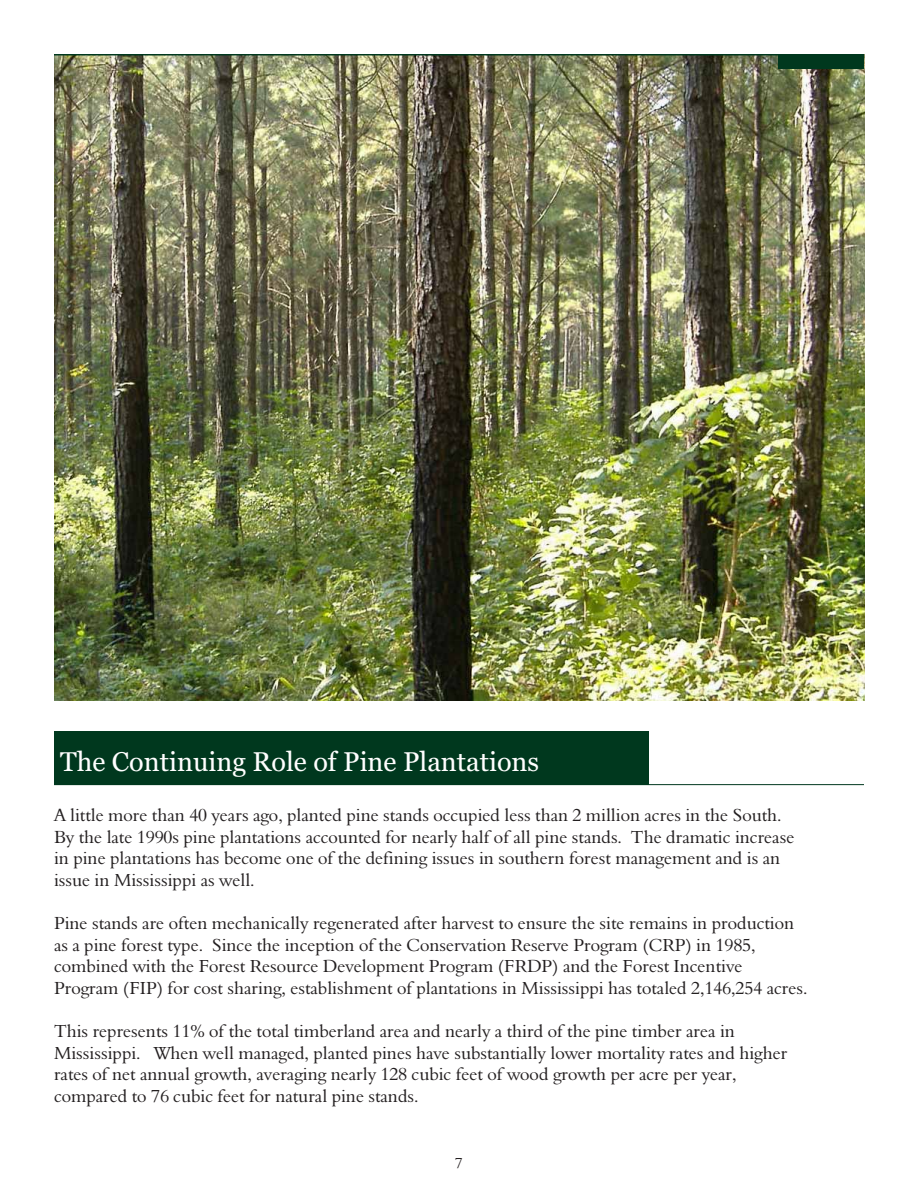
<style>
.page{position:relative;width:918px;height:1188px;background:#fff}
.page>*{position:absolute;margin:0;border:0;box-sizing:border-box;transform-origin:0 0}
.t1{font:27px "Georgia";color:#fff}
.t2{font:18px/21.6px "Nadine 2 Normal";color:#231f20}
.t3{font:15px "Nadine 2 Normal";color:#231f20}
</style>
<div class="page">
<div style="left:54px;top:731px;width:594px;height:54px;background:#00381e"></div>
<hr style="left:54px;top:784px;width:810px;height:1px;background:#00381e">
<img style="left:54px;top:56px;width:810px;height:644px">
<hr style="left:54px;top:54px;width:810px;height:2px;background:#00381e">
<div style="left:779px;top:55px;width:85px;height:14px;background:#00381e"></div>
<h1 class="t1" style="left:60px;top:750px;width:481px">The Continuing Role of Pine Plantations</h1>
<p class="t2" style="left:54px;top:806px;width:742px">A little more than 40 years ago, planted pine stands occupied less than 2 million acres in the South.<br>By the late 1990s pine plantations accounted for nearly half of all pine stands. The dramatic increase in pine plantations has become one of the defining issues in southern forest management and is an issue in Mississippi as well.</p>
<p class="t2" style="left:54px;top:914px;width:755px">Pine stands are often mechanically regenerated after harvest to ensure the site remains in production as a pine forest type. Since the inception of the Conservation Reserve Program (CRP) in 1985, combined with the Forest Resource Development Program (FRDP) and the Forest Incentive Program (FIP) for cost sharing, establishment of plantations in Mississippi has totaled 2,146,254 acres.</p>
<p class="t2" style="left:54px;top:1022px;width:735px">This represents 11% of the total timberland area and nearly a third of the pine timber area in Mississippi. When well managed, planted pines have substantially lower mortality rates and higher rates of net annual growth, averaging nearly 128 cubic feet of wood growth per acre per year, compared to 76 cubic feet for natural pine stands.</p>
<p class="t3" style="left:455px;top:1157px;width:9px">7</p>
</div>
